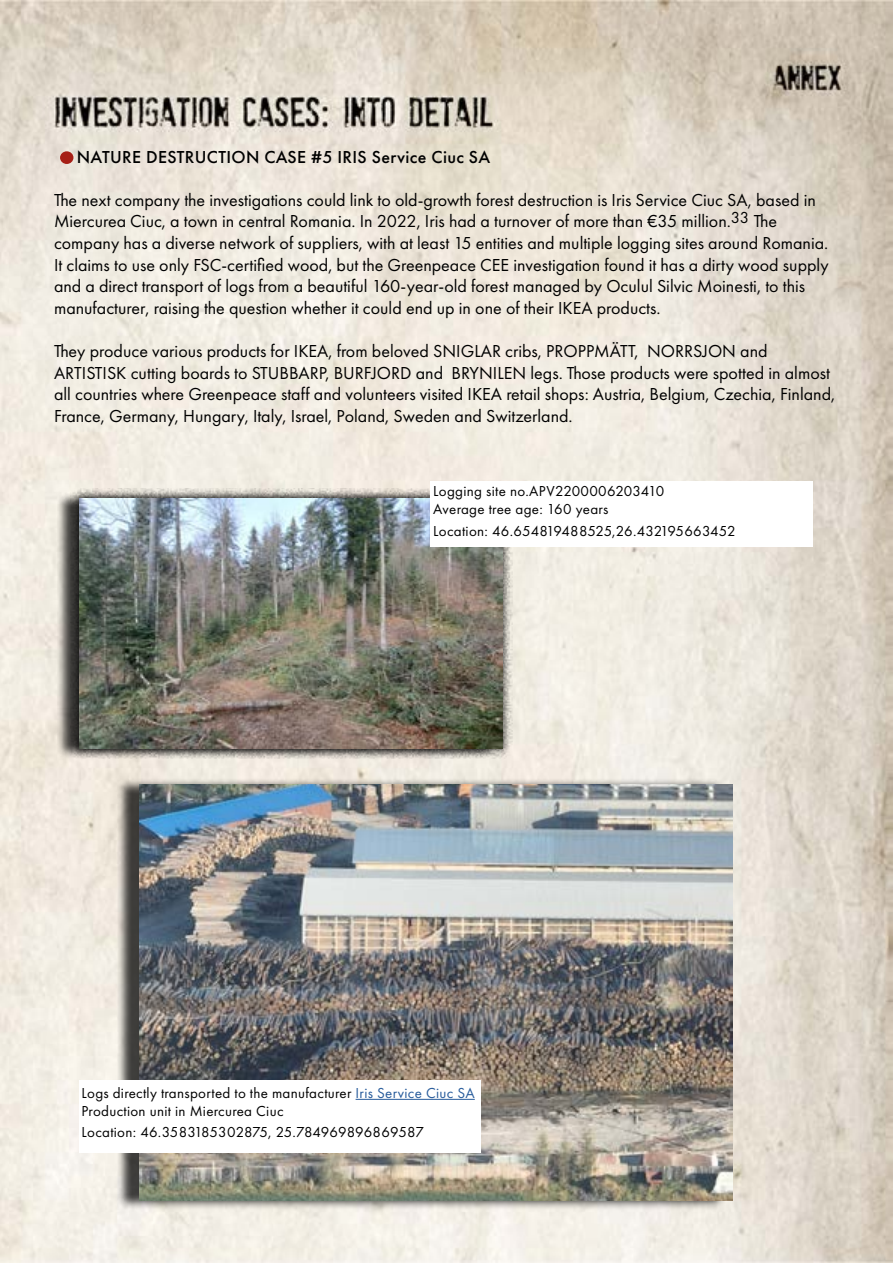
<style>
.page{position:relative;width:893px;height:1263px;background:#fff}
.page>*{position:absolute;margin:0;border:0;box-sizing:border-box;transform-origin:0 0}
.t1{font:18px/21.6px "Futura PT";color:#000}
.t2{font:500 18px "Futura PT";letter-spacing:.02em;color:#000}
.t3{font:15px/18px "Futura PT";letter-spacing:.02em;color:#000}
.s1{color:#275b9b}
</style>
<div class="page">
<img style="left:0;top:1px;width:892px;height:1262px">
<div style="left:60px;top:151px;width:13px;height:13px;background:#a61f16;border-radius:50%"></div>
<div style="left:57px;top:492px;width:439px;height:267px;background:#000;opacity:.75"></div>
<div style="left:70px;top:488px;width:442px;height:270px;background:#000;opacity:.75"></div>
<img style="left:79px;top:498px;width:423px;height:250px">
<div style="left:431px;top:482px;width:382px;height:65px;background:#fff"></div>
<div style="left:117px;top:778px;width:609px;height:432px;background:#000;opacity:.75"></div>
<img style="left:140px;top:784px;width:592px;height:416px">
<div style="left:79px;top:1080px;width:401px;height:72px;background:#fff"></div>
<hr style="left:356px;top:1099px;width:119px;height:1px;background:#275b9b">
<p class="t2" style="left:77px;top:146px;width:415px">NATURE DESTRUCTION CASE #5 IRIS Service Ciuc SA</p>
<p class="t1" style="left:54px;top:189px;width:776px">The next company the investigations could link to old-growth forest destruction is Iris Service Ciuc SA, based in Miercurea Ciuc, a town in central Romania. In 2022, Iris had a turnover of more than €35 million.<sup>33</sup> The company has a diverse network of suppliers, with at least 15 entities and multiple logging sites around Romania.<br>It claims to use only FSC-certified wood, but the Greenpeace CEE investigation found it has a dirty wood supply and a direct transport of logs from a beautiful 160-year-old forest managed by Oculul Silvic Moinesti, to this manufacturer, raising the question whether it could end up in one of their IKEA products.</p>
<p class="t1" style="left:54px;top:340px;width:783px">They produce various products for IKEA, from beloved SNIGLAR cribs, PROPPMÄTT, NORRSJON and ARTISTISK cutting boards to STUBBARP, BURFJORD and BRYNILEN legs. Those products were spotted in almost all countries where Greenpeace staff and volunteers visited IKEA retail shops: Austria, Belgium, Czechia, Finland, France, Germany, Hungary, Italy, Israel, Poland, Sweden and Switzerland.</p>
<p class="t3" style="left:433px;top:482px;width:233px">Logging site no.APV2200006203410<br>Average tree age: 160 years</p>
<p class="t3" style="left:433px;top:522px;width:304px">Location: 46.654819488525,26.432195663452</p>
<p class="t3" style="left:81px;top:1084px;width:395px">Logs directly transported to the manufacturer <span class="s1">Iris Service Ciuc SA<br></span>Production unit in Miercurea Ciuc</p>
<p class="t3" style="left:81px;top:1123px;width:344px">Location: 46.3583185302875, 25.784969896869587</p>
</div>
